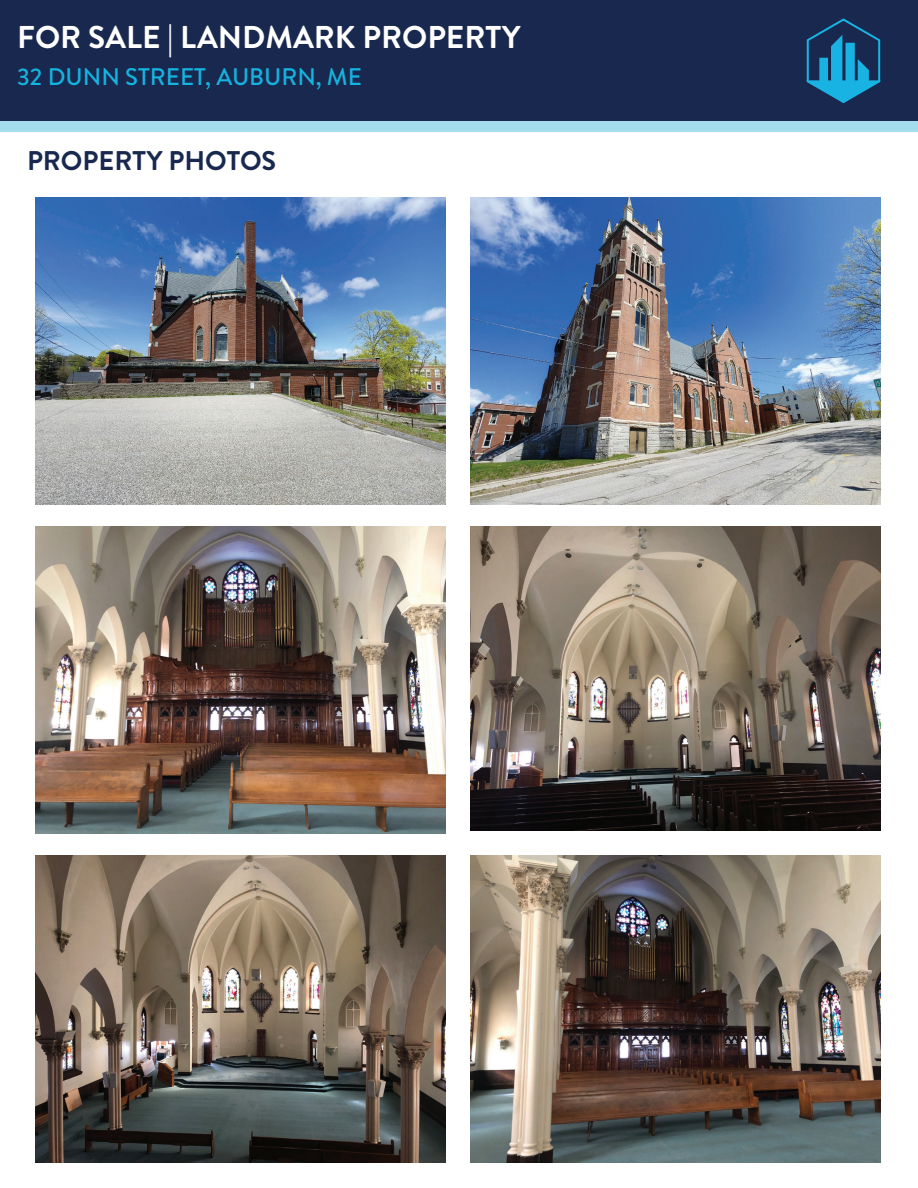
<style>
.page{position:relative;width:918px;height:1188px;background:#fff}
.page>*{position:absolute;margin:0;border:0;box-sizing:border-box;transform-origin:0 0}
.t1{font:700 31.5px "Brandon Grotesque";color:#fff}
.t2{font:700 27px "Brandon Grotesque";color:#18284e}
.t3{font:500 24px "Brandon Grotesque";color:#15b3df}
</style>
<div class="page">
<div style="left:0;top:0;width:918px;height:122px;background:#18284e"></div>
<svg style="left:807px;top:18px;width:73px;height:85px"></svg>
<div style="left:0;top:122px;width:918px;height:10px;background:#a4dded"></div>
<img style="left:36px;top:198px;width:409px;height:307px">
<img style="left:471px;top:198px;width:409px;height:307px">
<img style="left:471px;top:526px;width:409px;height:305px">
<img style="left:36px;top:526px;width:409px;height:307px">
<img style="left:471px;top:855px;width:409px;height:307px">
<img style="left:36px;top:855px;width:409px;height:307px">
<p class="t1" style="left:17px;top:19px;width:505px">FOR SALE | LANDMARK PROPERTY</p>
<p class="t3" style="left:17px;top:63px;width:346px">32 DUNN STREET, AUBURN, ME</p>
<p class="t2" style="left:27px;top:145px;width:251px">PROPERTY PHOTOS</p>
</div>
